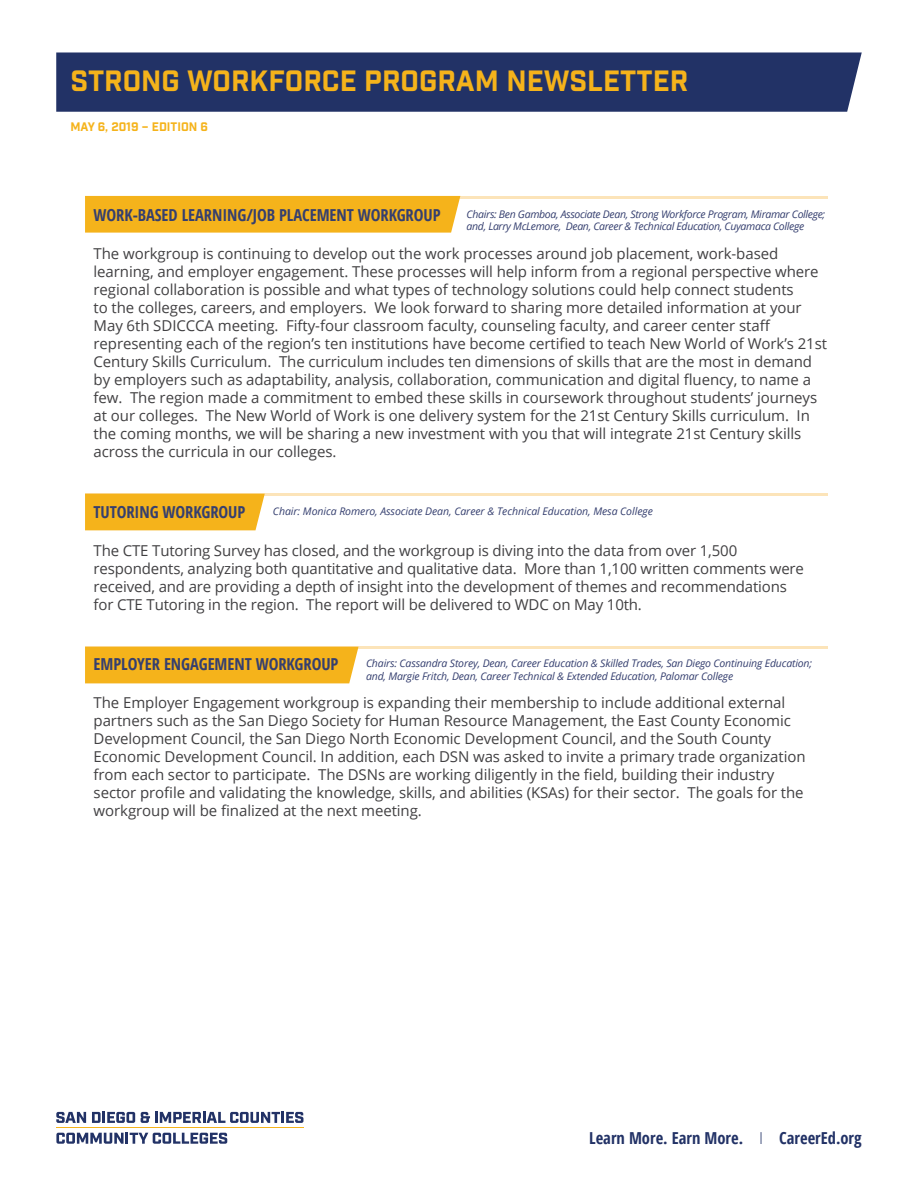
<style>
.page{position:relative;width:918px;height:1188px;background:#fff}
.page>*{position:absolute;margin:0;border:0;box-sizing:border-box;transform-origin:0 0}
.t1{font:28.5px "Industry Inc Base";color:#f5b31b}
.t2{font:700 16.5px "Open Sans Condensed";letter-spacing:-.005em;color:#353f6f}
.t3{font:700 16.5px "Open Sans Condensed";color:#223266}
.t4{font:15px/18px "Open Sans";letter-spacing:-.005em;color:#414042}
.t5{font:12px "Industry Inc Base";color:#f5b31b}
.t6{font:italic 10.5px/12.6px "Open Sans";letter-spacing:-.015em;color:#353f6f}
.s1{font-weight:300}
</style>
<div class="page">
<svg style="left:56px;top:1112px;width:30px;height:11px"></svg>
<svg style="left:92px;top:1112px;width:43px;height:11px"></svg>
<svg style="left:141px;top:1112px;width:162px;height:11px"></svg>
<svg style="left:56px;top:1133px;width:171px;height:11px"></svg>
<hr style="left:56px;top:1128px;width:247px;height:1px;background:#f5b31b">
<div style="left:56px;top:52px;width:806px;height:60px;background:#223266"></div>
<hr style="left:85px;top:647px;width:743px;height:2px;background:#fce4b9">
<div style="left:85px;top:647px;width:274px;height:36px;background:#f5b31b"></div>
<hr style="left:85px;top:494px;width:743px;height:2px;background:#fce4b9">
<div style="left:85px;top:494px;width:180px;height:36px;background:#f5b31b"></div>
<hr style="left:85px;top:196px;width:743px;height:2px;background:#fce4b9">
<div style="left:85px;top:196px;width:375px;height:37px;background:#f5b31b"></div>
<h1 class="t1" style="left:70px;top:64px;width:619px">STRONG WORKFORCE PROGRAM NEWSLETTER</h1>
<p class="t5" style="left:70px;top:119px;width:139px">MAY 6, 2019 – EDITION 6</p>
<p class="t2" style="left:94px;top:203px;width:349px">WORK-BASED LEARNING/JOB PLACEMENT WORKGROUP</p>
<p class="t4" style="left:94px;top:244px;width:735px">The workgroup is continuing to develop out the work processes around job placement, work-based learning, and employer engagement. These processes will help inform from a regional perspective where regional collaboration is possible and what types of technology solutions could help connect students<br>to the colleges, careers, and employers. We look forward to sharing more detailed information at your May 6th SDICCCA meeting. Fifty-four classroom faculty, counseling faculty, and career center staff representing each of the region’s ten institutions have become certified to teach New World of Work’s 21st Century Skills Curriculum. The curriculum includes ten dimensions of skills that are the most in demand by employers such as adaptability, analysis, collaboration, communication and digital fluency, to name a few. The region made a commitment to embed these skills in coursework throughout students’ journeys at our colleges. The New World of Work is one delivery system for the 21st Century Skills curriculum. In the coming months, we will be sharing a new investment with you that will integrate 21st Century skills across the curricula in our colleges.</p>
<p class="t6" style="left:467px;top:207px;width:360px">Chairs: Ben Gamboa, Associate Dean, Strong Workforce Program, Miramar College; and, Larry McLemore, Dean, Career &amp; Technical Education, Cuyamaca College</p>
<p class="t2" style="left:94px;top:500px;width:153px">TUTORING WORKGROUP</p>
<p class="t4" style="left:94px;top:541px;width:712px">The CTE Tutoring Survey has closed, and the workgroup is diving into the data from over 1,500 respondents, analyzing both quantitative and qualitative data. More than 1,100 written comments were received, and are providing a depth of insight into the development of themes and recommendations for CTE Tutoring in the region. The report will be delivered to WDC on May 10th.</p>
<p class="t6" style="left:273px;top:504px;width:381px">Chair: Monica Romero, Associate Dean, Career &amp; Technical Education, Mesa College</p>
<p class="t2" style="left:94px;top:653px;width:246px">EMPLOYER ENGAGEMENT WORKGROUP</p>
<p class="t4" style="left:94px;top:693px;width:714px">The Employer Engagement workgroup is expanding their membership to include additional external partners such as the San Diego Society for Human Resource Management, the East County Economic Development Council, the San Diego North Economic Development Council, and the South County Economic Development Council. In addition, each DSN was asked to invite a primary trade organization from each sector to participate. The DSNs are working diligently in the field, building their industry sector profile and validating the knowledge, skills, and abilities (KSAs) for their sector. The goals for the workgroup will be finalized at the next meeting.</p>
<p class="t6" style="left:366px;top:657px;width:448px">Chairs: Cassandra Storey, Dean, Career Education &amp; Skilled Trades, San Diego Continuing Education; and, Margie Fritch, Dean, Career Technical &amp; Extended Education, Palomar College</p>
<p class="t3" style="left:589px;top:1126px;width:274px">Learn More. Earn More. <span class="s1">I</span> CareerEd.org</p>
</div>
